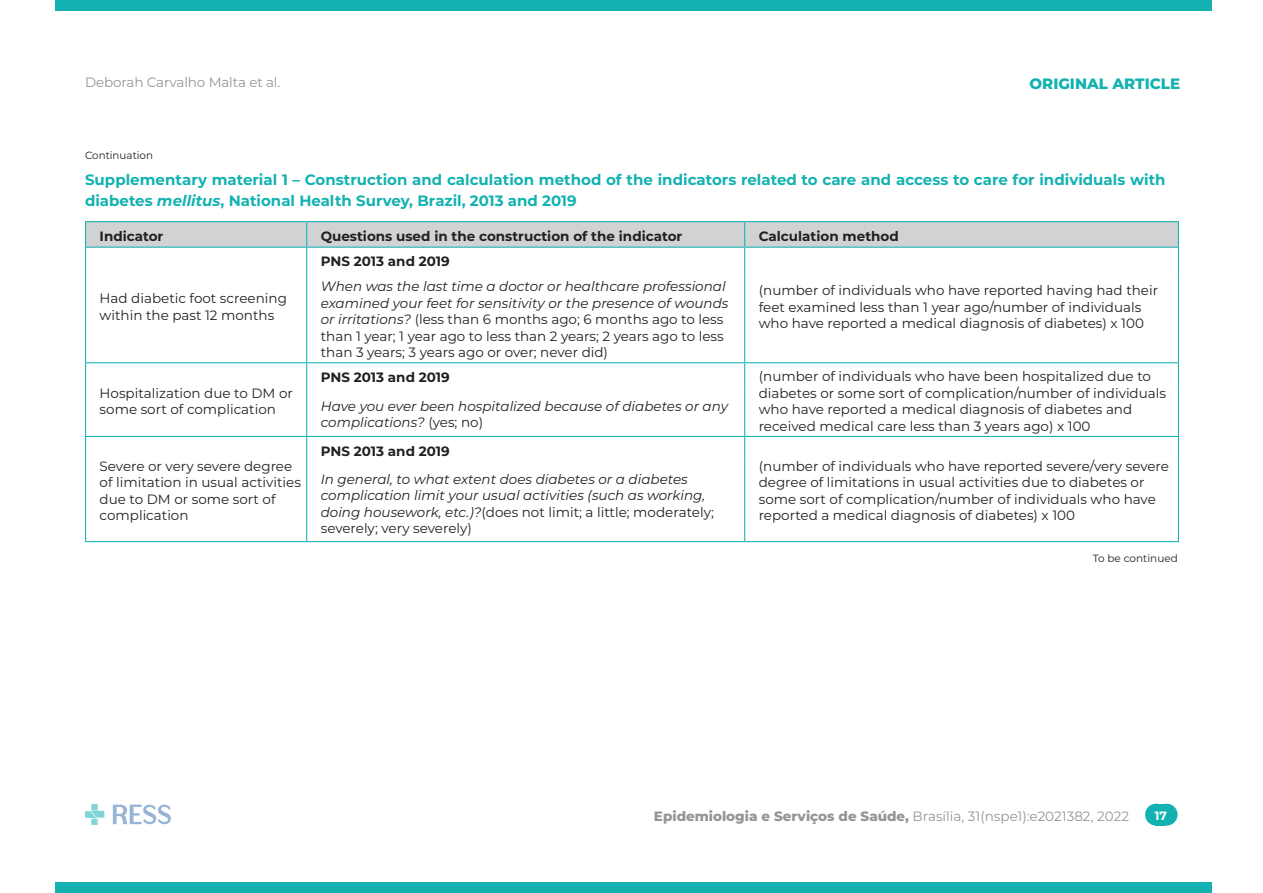
<style>
.page{position:relative;width:1263px;height:893px;background:#fff}
.page>*{position:absolute;margin:0;border:0;box-sizing:border-box;transform-origin:0 0}
.titulo_tab{font:700 15px/21px "Montserrat";color:#13b2b1}
.t1{font:800 15px "Montserrat";color:#13b2b1}
.texto_tab_esq{font:13.5px/16.5px "Montserrat";color:#231f20}
.texto_tab_esq-2{font:italic 13.5px/16.5px "Montserrat";color:#231f20}
.texto_tab_esq-3{font:700 13.5px "Montserrat";color:#231f20}
.t2{font:13.5px "Montserrat";letter-spacing:-.01em;color:#939598}
.t3{font:700 12px "Montserrat";color:#fff}
.legenda_dir{font:10.5px "Montserrat";color:#231f20}
.legenda_esq2{font:10.5px "Montserrat";color:#231f20}
.s1{font-style:italic}
.s2{font-style:normal}
.s3{font-weight:800}
</style>
<div class="page">
<div style="left:55px;top:0;width:1157px;height:10px;background:#13b2b1"></div>
<div style="left:55px;top:882px;width:1157px;height:11px;background:#13b2b1"></div>
<img style="left:85px;top:805px;width:85px;height:20px">
<div style="left:1145px;top:804px;width:22px;height:21px;background:#13b2b1;border-radius:50%"></div>
<div style="left:1156px;top:804px;width:21px;height:21px;background:#13b2b1;border-radius:50%"></div>
<div style="left:1155px;top:804px;width:11px;height:21px;background:#13b2b1"></div>
<hr style="left:85px;top:362px;width:222px;height:1px;background:#13b2b1">
<hr style="left:307px;top:362px;width:438px;height:1px;background:#13b2b1">
<hr style="left:745px;top:362px;width:434px;height:1px;background:#13b2b1">
<hr style="left:85px;top:436px;width:222px;height:1px;background:#13b2b1">
<hr style="left:307px;top:436px;width:438px;height:1px;background:#13b2b1">
<hr style="left:745px;top:436px;width:434px;height:1px;background:#13b2b1">
<hr style="left:85px;top:541px;width:222px;height:1px;background:#13b2b1">
<hr style="left:307px;top:541px;width:438px;height:1px;background:#13b2b1">
<hr style="left:745px;top:541px;width:434px;height:1px;background:#13b2b1">
<hr style="left:85px;top:273px;width:1px;height:89px;background:#13b2b1">
<hr style="left:1178px;top:273px;width:1px;height:89px;background:#13b2b1">
<hr style="left:306px;top:273px;width:1px;height:89px;background:#13b2b1">
<hr style="left:744px;top:273px;width:1px;height:89px;background:#13b2b1">
<svg style="left:85px;top:363px;width:1px;height:25px"></svg>
<hr style="left:85px;top:388px;width:1px;height:48px;background:#13b2b1">
<svg style="left:306px;top:363px;width:1px;height:25px"></svg>
<svg style="left:744px;top:363px;width:1px;height:25px"></svg>
<svg style="left:1178px;top:363px;width:1px;height:25px"></svg>
<hr style="left:1178px;top:388px;width:1px;height:48px;background:#13b2b1">
<hr style="left:306px;top:388px;width:1px;height:48px;background:#13b2b1">
<hr style="left:744px;top:388px;width:1px;height:48px;background:#13b2b1">
<svg style="left:85px;top:437px;width:1px;height:25px"></svg>
<hr style="left:85px;top:462px;width:1px;height:79px;background:#13b2b1">
<svg style="left:306px;top:437px;width:1px;height:25px"></svg>
<svg style="left:744px;top:437px;width:1px;height:25px"></svg>
<svg style="left:1178px;top:437px;width:1px;height:25px"></svg>
<hr style="left:1178px;top:462px;width:1px;height:79px;background:#13b2b1">
<hr style="left:306px;top:462px;width:1px;height:79px;background:#13b2b1">
<hr style="left:744px;top:462px;width:1px;height:79px;background:#13b2b1">
<hr style="left:85px;top:221px;width:222px;height:1px;background:#13b2b1">
<hr style="left:307px;top:221px;width:438px;height:1px;background:#13b2b1">
<hr style="left:745px;top:221px;width:434px;height:1px;background:#13b2b1">
<svg style="left:85px;top:222px;width:1094px;height:51px"></svg>
<p class="t2" style="left:85px;top:73px;width:197px">Deborah Carvalho Malta et al.</p>
<p class="t1" style="left:1029px;top:72px;width:152px">ORIGINAL ARTICLE</p>
<p class="legenda_esq2" style="left:85px;top:148px;width:70px">Continuation</p>
<p class="titulo_tab" style="left:85px;top:168px;width:1082px">Supplementary material 1 – Construction and calculation method of the indicators related to care and access to care for individuals with diabetes <span class="s1">mellitus</span>, National Health Survey, Brazil, 2013 and 2019</p>
<p class="texto_tab_esq-3" style="left:100px;top:226px;width:65px">Indicator</p>
<p class="texto_tab_esq-3" style="left:321px;top:226px;width:363px">Questions used in the construction of the indicator</p>
<p class="texto_tab_esq-3" style="left:759px;top:226px;width:142px">Calculation method</p>
<p class="texto_tab_esq" style="left:100px;top:290px;width:189px">Had diabetic foot screening within the past 12 months</p>
<p class="texto_tab_esq" style="left:100px;top:384px;width:195px">Hospitalization due to DM or some sort of complication</p>
<p class="texto_tab_esq" style="left:100px;top:457px;width:203px">Severe or very severe degree of limitation in usual activities due to DM or some sort of complication</p>
<p class="texto_tab_esq-3" style="left:321px;top:252px;width:131px">PNS 2013 and 2019</p>
<p class="texto_tab_esq" style="left:321px;top:278px;width:409px"><span class="s1">When was the last time a doctor or healthcare professional examined your feet for sensitivity or the presence of wounds or irritations?</span> (less than 6 months ago; 6 months ago to less than 1 year; 1 year ago to less than 2 years; 2 years ago to less than 3 years; 3 years ago or over; never did)</p>
<p class="texto_tab_esq" style="left:759px;top:281px;width:401px">(number of individuals who have reported having had their feet examined less than 1 year ago/number of individuals who have reported a medical diagnosis of diabetes) x 100</p>
<p class="texto_tab_esq-3" style="left:321px;top:368px;width:131px">PNS 2013 and 2019</p>
<p class="texto_tab_esq" style="left:759px;top:368px;width:409px">(number of individuals who have been hospitalized due to diabetes or some sort of complication/number of individuals who have reported a medical diagnosis of diabetes and received medical care less than 3 years ago) x 100</p>
<p class="texto_tab_esq-2" style="left:321px;top:397px;width:409px">Have you ever been hospitalized because of diabetes or any complications? <span class="s2">(yes; no)</span></p>
<p class="texto_tab_esq-3" style="left:321px;top:441px;width:131px">PNS 2013 and 2019</p>
<p class="texto_tab_esq-2" style="left:321px;top:470px;width:395px">In general, to what extent does diabetes or a diabetes complication limit your usual activities (such as working, doing housework, etc.)?<span class="s2">(does not limit; a little; moderately; severely; very severely)</span></p>
<p class="texto_tab_esq" style="left:759px;top:457px;width:412px">(number of individuals who have reported severe/very severe degree of limitations in usual activities due to diabetes or some sort of complication/number of individuals who have reported a medical diagnosis of diabetes) x 100</p>
<p class="legenda_dir" style="left:1093px;top:551px;width:87px">To be continued</p>
<p class="t2" style="left:654px;top:807px;width:476px"><span class="s3">Epidemiologia e Serviços de Saúde,</span> Brasília, 31(nspe1):e2021382, 2022</p>
<p class="t3" style="left:1155px;top:807px;width:14px">17</p>
</div>
